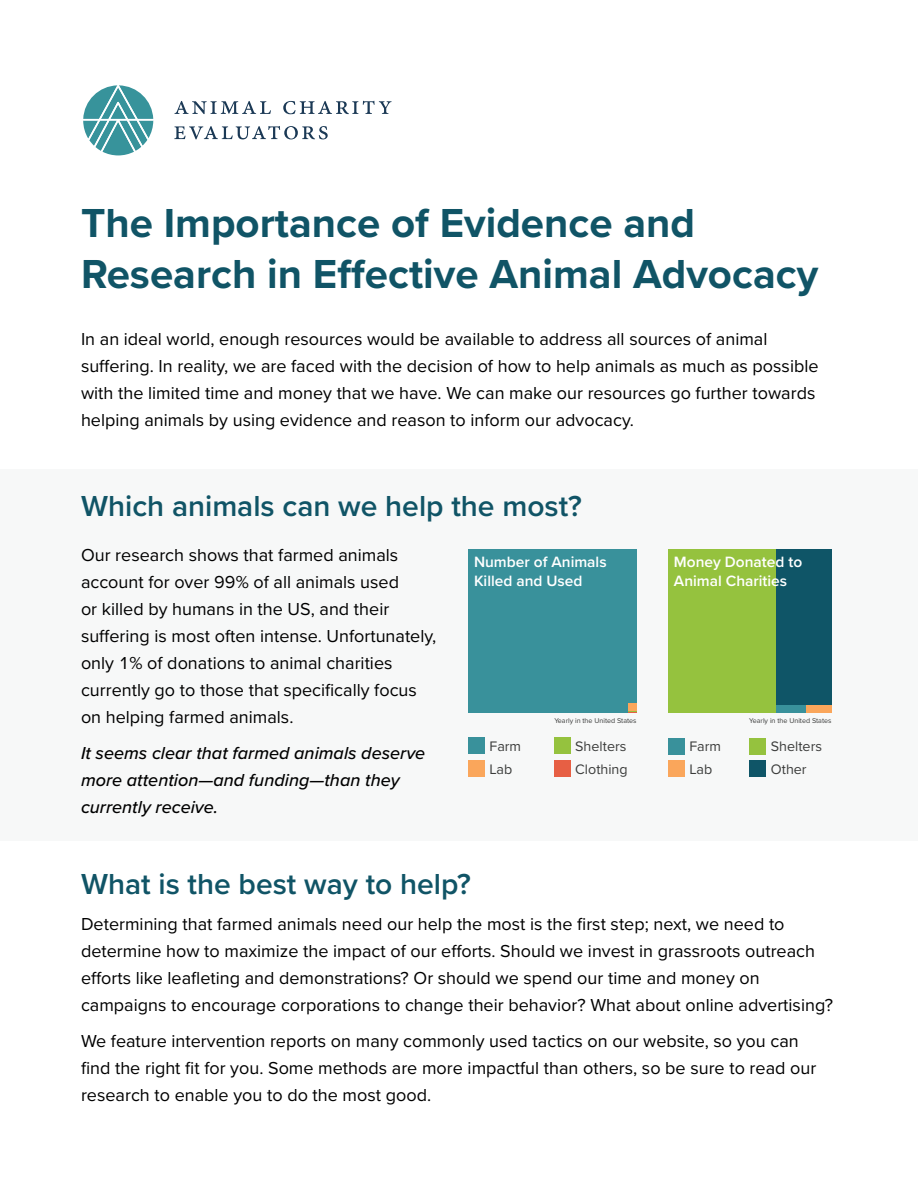
<style>
.page{position:relative;width:918px;height:1188px;background:#fff}
.page>*{position:absolute;margin:0;border:0;box-sizing:border-box;transform-origin:0 0}
.Paragraph_Subheaders{font:700 42px/51px "Proxima Nova";color:#105466}
.Paragraph_Subheaders-2{font:600 30px "Proxima Nova";color:#105466}
.t1{font:18px/27px "Proxima Nova";color:#000}
.t2{font:italic 500 18px/27px "Proxima Nova";color:#000}
.t3{font:600 15.45px/18.6px "Proxima Nova";color:#fff}
.t4{font:14.25px "Proxima Nova";color:#3b3c3b}
.t5{font:7.2px "Proxima Nova";color:#3b3c3b}
</style>
<div class="page">
<div style="left:0;top:469px;width:918px;height:372px;background:#f7f8f8"></div>
<svg style="left:175px;top:101px;width:96px;height:13px"></svg>
<svg style="left:283px;top:101px;width:109px;height:13px"></svg>
<svg style="left:174px;top:126px;width:154px;height:13px"></svg>
<svg style="left:83px;top:85px;width:70px;height:70px"></svg>
<div style="left:668px;top:549px;width:109px;height:164px;background:#95c23e"></div>
<div style="left:777px;top:549px;width:55px;height:157px;background:#0f5567"></div>
<div style="left:777px;top:706px;width:29px;height:7px;background:#39919b"></div>
<div style="left:468px;top:549px;width:169px;height:164px;background:#39919b"></div>
<div style="left:806px;top:706px;width:26px;height:7px;background:#faa65b"></div>
<svg style="left:628px;top:711px;width:9px;height:2px"></svg>
<div style="left:628px;top:703px;width:9px;height:8px;background:#faa65b"></div>
<div style="left:749px;top:760px;width:17px;height:17px;background:#0f5567"></div>
<div style="left:749px;top:738px;width:17px;height:16px;background:#95c23e"></div>
<div style="left:668px;top:760px;width:17px;height:17px;background:#faa65b"></div>
<div style="left:668px;top:738px;width:17px;height:16px;background:#39919b"></div>
<div style="left:554px;top:737px;width:16px;height:17px;background:#95c23e"></div>
<div style="left:554px;top:760px;width:16px;height:17px;background:#e75f44"></div>
<div style="left:468px;top:760px;width:17px;height:17px;background:#faa65b"></div>
<div style="left:468px;top:737px;width:17px;height:17px;background:#39919b"></div>
<p class="Paragraph_Subheaders" style="left:81px;top:197px;width:739px">The Importance of Evidence and<br>Research in Effective Animal Advocacy</p>
<p class="t1" style="left:81px;top:325px;width:739px">In an ideal world, enough resources would be available to address all sources of animal suffering. In reality, we are faced with the decision of how to help animals as much as possible with the limited time and money that we have. We can make our resources go further towards helping animals by using evidence and reason to inform our advocacy.</p>
<p class="Paragraph_Subheaders-2" style="left:81px;top:484px;width:503px">Which animals can we help the most?</p>
<p class="t1" style="left:81px;top:541px;width:357px">Our research shows that farmed animals account for over 99% of all animals used<br>or killed by humans in the US, and their suffering is most often intense. Unfortunately, only 1% of donations to animal charities currently go to those that specifically focus on helping farmed animals.</p>
<p class="t2" style="left:81px;top:740px;width:346px">It seems clear that farmed animals deserve more attention—and funding—than they currently receive.</p>
<p class="t3" style="left:474px;top:553px;width:134px">Number of Animals<br>Killed and Used</p>
<p class="t3" style="left:674px;top:553px;width:130px">Money Donated to<br>Animal Charities</p>
<p class="t5" style="left:554px;top:715px;width:84px">Yearly in the United States</p>
<p class="t5" style="left:749px;top:715px;width:84px">Yearly in the United States</p>
<p class="t4" style="left:575px;top:736px;width:53px">Shelters</p>
<p class="t4" style="left:689px;top:736px;width:33px">Farm</p>
<p class="t4" style="left:771px;top:736px;width:53px">Shelters</p>
<p class="t4" style="left:490px;top:736px;width:33px">Farm</p>
<p class="t4" style="left:490px;top:758px;width:24px">Lab</p>
<p class="t4" style="left:575px;top:758px;width:54px">Clothing</p>
<p class="t4" style="left:689px;top:758px;width:24px">Lab</p>
<p class="t4" style="left:771px;top:759px;width:37px">Other</p>
<p class="Paragraph_Subheaders-2" style="left:81px;top:862px;width:391px">What is the best way to help?</p>
<p class="t1" style="left:81px;top:910px;width:754px">Determining that farmed animals need our help the most is the first step; next, we need to determine how to maximize the impact of our efforts. Should we invest in grassroots outreach efforts like leafleting and demonstrations? Or should we spend our time and money on campaigns to encourage corporations to change their behavior? What about online advertising?</p>
<p class="t1" style="left:81px;top:1027px;width:737px">We feature intervention reports on many commonly used tactics on our website, so you can find the right fit for you. Some methods are more impactful than others, so be sure to read our research to enable you to do the most good.</p>
</div>
